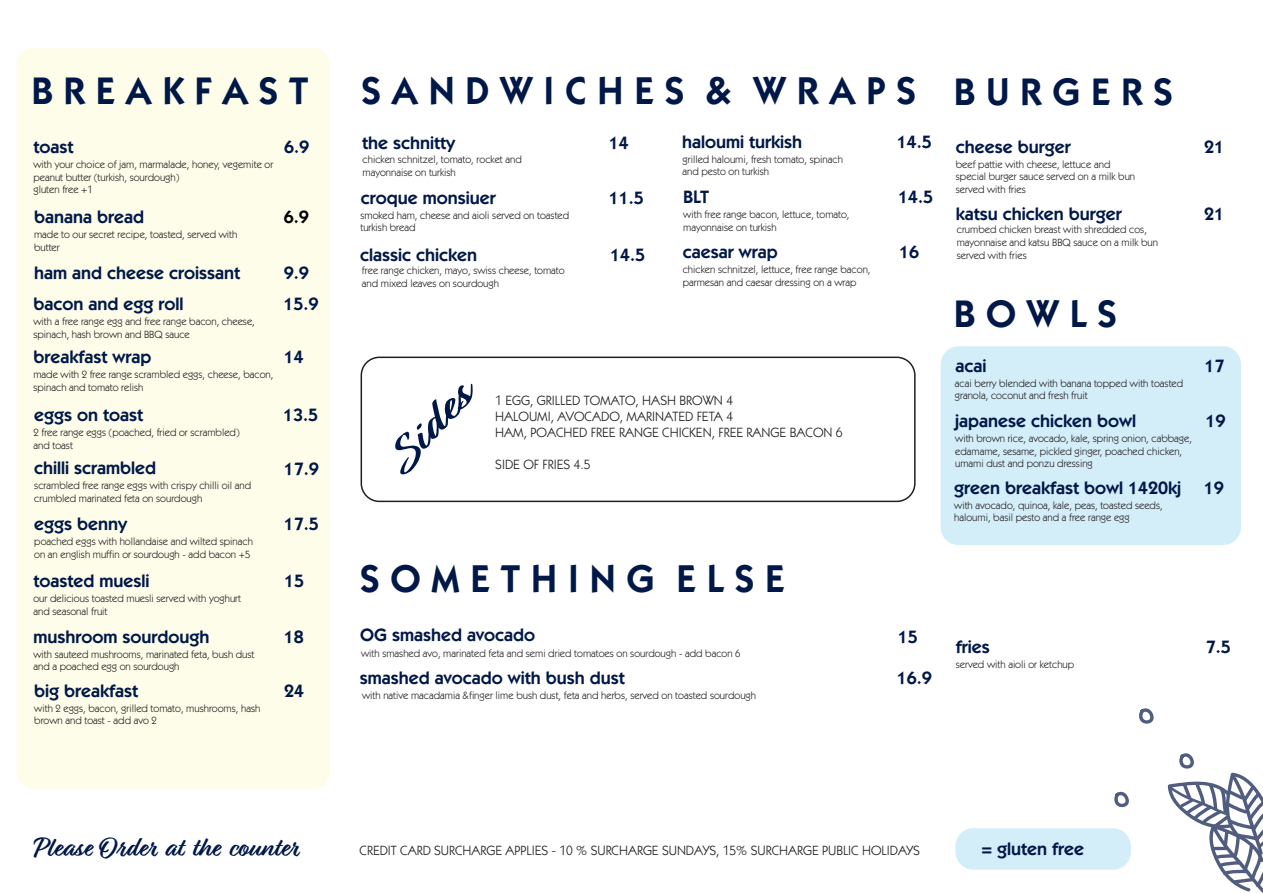
<style>
.page{position:relative;width:1263px;height:893px;background:#fff}
.page>*{position:absolute;margin:0;border:0;box-sizing:border-box;transform-origin:0 0}
.t1{font:700 43.05px "Relation Two";color:#001848;scale:1.35 1}
.t2{font:600 39px "ITC Kabel Std";color:#001848}
.t3{font:600 38.55px "ITC Kabel Std";color:#001848}
.t4{font:700 27.75px "Relation Two";color:#001848}
.t5{font:600 18px "ITC Kabel Std";color:#001848}
.t6{font:600 18px "ITC Kabel Std";color:#000}
.t7{font:13.5px/16.2px "ITC Kabel Std";color:#231f20}
.t8{font:10.5px/12.6px "ITC Kabel Std";color:#231f20}
</style>
<div class="page">
<div style="left:955px;top:828px;width:176px;height:42px;background:#d4eef9;border-radius:18px"></div>
<div style="left:941px;top:346px;width:300px;height:199px;background:#d4eef9;border-radius:18px"></div>
<div style="left:16px;top:48px;width:314px;height:741px;background:#fdfdea;border-radius:18px"></div>
<div style="left:361px;top:357px;width:554px;height:145px;border:2px solid #231f20;border-radius:18px"></div>
<svg style="left:1168px;top:753px;width:95px;height:140px"></svg>
<svg style="left:1114px;top:791px;width:15px;height:17px"></svg>
<svg style="left:1139px;top:708px;width:15px;height:16px"></svg>
<h3 class="t3" style="left:31px;top:68px;width:278px">B R E A K F A S T</h3>
<h2 class="t2" style="left:362px;top:68px;width:556px">S A N D W I C H E S &amp; W R A P S</h2>
<h3 class="t5" style="left:33px;top:136px;width:41px">toast</h3>
<p class="t8" style="left:33px;top:158px;width:241px">with your choice of jam, marmalade, honey, vegemite or peanut butter (turkish, sourdough)<br>gluten free +1</p>
<h3 class="t5" style="left:34px;top:206px;width:112px">banana bread</h3>
<p class="t8" style="left:34px;top:228px;width:205px">made to our secret recipe, toasted, served with butter</p>
<h3 class="t5" style="left:34px;top:262px;width:208px">ham and cheese croissant</h3>
<h3 class="t5" style="left:33px;top:294px;width:152px">bacon and egg roll</h3>
<p class="t8" style="left:33px;top:316px;width:223px">with a free range egg and free range bacon, cheese, spinach, hash brown and BBQ sauce</p>
<h3 class="t5" style="left:33px;top:347px;width:119px">breakfast wrap</h3>
<p class="t8" style="left:33px;top:368px;width:242px">made with 2 free range scrambled eggs, cheese, bacon, spinach and tomato relish</p>
<h3 class="t5" style="left:34px;top:404px;width:111px">eggs on toast</h3>
<p class="t8" style="left:34px;top:426px;width:207px">2 free range eggs (poached, fried or scrambled) and toast</p>
<h3 class="t5" style="left:34px;top:458px;width:123px">chilli scrambled</h3>
<p class="t8" style="left:34px;top:480px;width:218px">scrambled free range eggs with crispy chilli oil and crumbled marinated feta on sourdough</p>
<h3 class="t5" style="left:34px;top:513px;width:95px">eggs benny</h3>
<p class="t8" style="left:34px;top:535px;width:220px">poached eggs with hollandaise and wilted spinach on an english muffin or sourdough - add bacon +5</p>
<h3 class="t5" style="left:33px;top:571px;width:117px">toasted muesli</h3>
<p class="t8" style="left:33px;top:592px;width:209px">our delicious toasted muesli served with yoghurt and seasonal fruit</p>
<h3 class="t5" style="left:33px;top:626px;width:178px">mushroom sourdough</h3>
<p class="t8" style="left:33px;top:648px;width:223px">with sauteed mushrooms, marinated feta, bush dust and a poached egg on sourdough</p>
<h3 class="t5" style="left:34px;top:680px;width:105px">big breakfast</h3>
<p class="t8" style="left:34px;top:702px;width:228px">with 2 eggs, bacon, grilled tomato, mushrooms, hash brown and toast - add avo 2</p>
<h3 class="t5" style="left:284px;top:137px;width:27px">6.9</h3>
<h3 class="t6" style="left:284px;top:206px;width:27px">6.9</h3>
<h3 class="t5" style="left:284px;top:262px;width:27px">9.9</h3>
<h3 class="t5" style="left:283px;top:294px;width:37px">15.9</h3>
<h3 class="t5" style="left:284px;top:347px;width:22px">14</h3>
<h3 class="t5" style="left:283px;top:404px;width:37px">13.5</h3>
<h3 class="t5" style="left:284px;top:458px;width:37px">17.9</h3>
<h3 class="t5" style="left:284px;top:513px;width:37px">17.5</h3>
<h3 class="t5" style="left:284px;top:571px;width:22px">15</h3>
<h3 class="t5" style="left:284px;top:626px;width:22px">18</h3>
<h3 class="t5" style="left:284px;top:680px;width:22px">24</h3>
<h3 class="t5" style="left:362px;top:132px;width:95px">the schnitty</h3>
<p class="t8" style="left:362px;top:153px;width:161px">chicken schnitzel, tomato, rocket and mayonnaise on turkish</p>
<h3 class="t5" style="left:361px;top:187px;width:137px">croque monsiuer</h3>
<p class="t8" style="left:360px;top:209px;width:210px">smoked ham, cheese and aioli served on toasted turkish bread</p>
<h3 class="t5" style="left:360px;top:244px;width:118px">classic chicken</h3>
<p class="t8" style="left:362px;top:265px;width:204px">free range chicken, mayo, swiss cheese, tomato and mixed leaves on sourdough</p>
<h3 class="t5" style="left:609px;top:132px;width:22px">14</h3>
<h3 class="t5" style="left:682px;top:131px;width:122px">haloumi turkish</h3>
<p class="t8" style="left:682px;top:153px;width:162px">grilled haloumi, fresh tomato, spinach and pesto on turkish</p>
<h3 class="t5" style="left:897px;top:131px;width:37px">14.5</h3>
<h3 class="t5" style="left:609px;top:187px;width:37px">11.5</h3>
<h3 class="t5" style="left:683px;top:186px;width:28px">BLT</h3>
<p class="t8" style="left:683px;top:208px;width:168px">with free range bacon, lettuce, tomato, mayonnaise on turkish</p>
<h3 class="t5" style="left:898px;top:186px;width:37px">14.5</h3>
<h3 class="t5" style="left:610px;top:244px;width:37px">14.5</h3>
<h3 class="t5" style="left:683px;top:241px;width:96px">caesar wrap</h3>
<p class="t8" style="left:683px;top:263px;width:189px">chicken schnitzel, lettuce, free range bacon, parmesan and caesar dressing on a wrap</p>
<h3 class="t5" style="left:899px;top:241px;width:22px">16</h3>
<h1 class="t1" style="left:379px;top:445px;width:74px;rotate:-47deg">Sides</h1>
<p class="t7" style="left:495px;top:392px;width:349px">1 EGG, GRILLED TOMATO, HASH BROWN 4<br>HALOUMI, AVOCADO, MARINATED FETA 4<br>HAM, POACHED FREE RANGE CHICKEN, FREE RANGE BACON 6</p>
<p class="t7" style="left:495px;top:457px;width:97px">SIDE OF FRIES 4.5</p>
<h2 class="t2" style="left:360px;top:556px;width:426px">S O M E T H I N G E L S E</h2>
<h3 class="t5" style="left:360px;top:624px;width:176px">OG smashed avocado</h3>
<p class="t8" style="left:361px;top:647px;width:381px">with smashed avo, marinated feta and semi dried tomatoes on sourdough - add bacon 6</p>
<h3 class="t5" style="left:360px;top:667px;width:266px">smashed avocado with bush dust</h3>
<p class="t8" style="left:362px;top:689px;width:396px">with native macadamia &amp;finger lime bush dust, feta and herbs, served on toasted sourdough</p>
<h3 class="t5" style="left:898px;top:626px;width:22px">15</h3>
<h3 class="t5" style="left:897px;top:667px;width:37px">16.9</h3>
<h3 class="t3" style="left:954px;top:69px;width:220px">B U R G E R S</h3>
<h3 class="t5" style="left:956px;top:136px;width:117px">cheese burger</h3>
<p class="t8" style="left:956px;top:158px;width:181px">beef pattie with cheese, lettuce and special burger sauce served on a milk bun served with fries</p>
<h3 class="t5" style="left:956px;top:203px;width:168px">katsu chicken burger</h3>
<p class="t8" style="left:957px;top:224px;width:203px">crumbed chicken breast with shredded cos, mayonnaise and katsu BBQ sauce on a milk bun served with fries</p>
<h3 class="t5" style="left:1204px;top:136px;width:22px">21</h3>
<h3 class="t5" style="left:1204px;top:203px;width:22px">21</h3>
<h3 class="t3" style="left:954px;top:291px;width:165px">B O W L S</h3>
<h3 class="t5" style="left:955px;top:355px;width:32px">acai</h3>
<p class="t8" style="left:955px;top:377px;width:230px">acai berry blended with banana topped with toasted granola, coconut and fresh fruit</p>
<h3 class="t5" style="left:955px;top:410px;width:183px">japanese chicken bowl</h3>
<p class="t8" style="left:955px;top:432px;width:238px">with brown rice, avocado, kale, spring onion, cabbage, edamame, sesame, pickled ginger, poached chicken, umami dust and ponzu dressing</p>
<h3 class="t5" style="left:1204px;top:355px;width:22px">17</h3>
<h3 class="t5" style="left:1205px;top:410px;width:22px">19</h3>
<h3 class="t5" style="left:954px;top:477px;width:229px">green breakfast bowl 1420kj</h3>
<h3 class="t5" style="left:1204px;top:477px;width:22px">19</h3>
<p class="t8" style="left:954px;top:499px;width:210px">with avocado, quinoa, kale, peas, toasted seeds, haloumi, basil pesto and a free range egg</p>
<h3 class="t5" style="left:956px;top:636px;width:35px">fries</h3>
<h3 class="t5" style="left:1206px;top:636px;width:27px">7.5</h3>
<p class="t8" style="left:956px;top:658px;width:120px">served with aioli or ketchup</p>
<h3 class="t4" style="left:33px;top:832px;width:266px">Please Order at the counter</h3>
<p class="t7" style="left:360px;top:843px;width:562px">CREDIT CARD SURCHARGE APPLIES - 10 % SURCHARGE SUNDAYS, 15% SURCHARGE PUBLIC HOLIDAYS</p>
<h3 class="t5" style="left:981px;top:839px;width:104px">= gluten free</h3>
</div>
